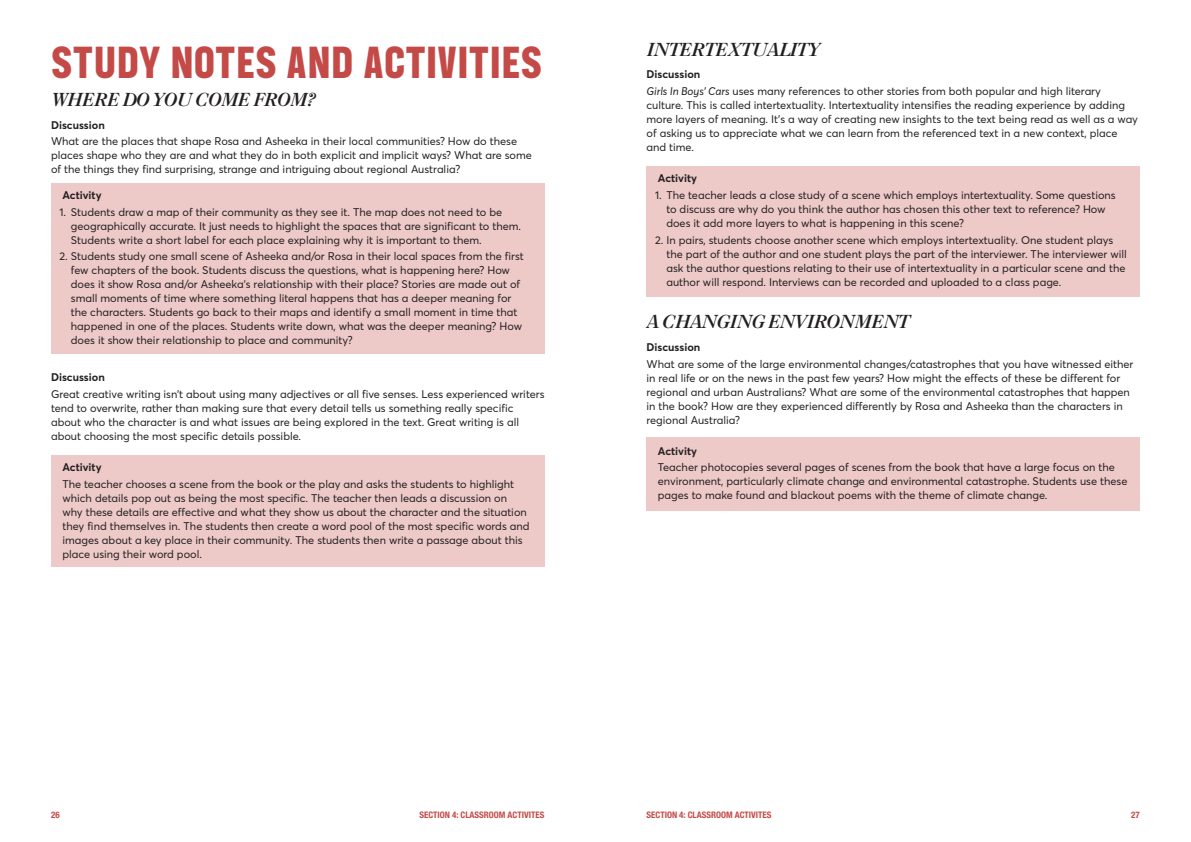
<style>
.page{position:relative;width:1191px;height:842px;background:#fff}
.page>*{position:absolute;margin:0;border:0;box-sizing:border-box;transform-origin:0 0}
.H1_2{font:800 45px "Blimone";letter-spacing:.02em;color:#c44a47}
.Body{font:italic 18px "Caslon 3 LT Std";letter-spacing:-.06em;color:#231f20}
.Body-2{font:11px/14px "Parramatta";color:#231f20}
.Body-3{font:700 11px "Parramatta";color:#231f20}
.t1{font:700 condensed 9px "Helvetica Neue LT Std";color:#c44a47}
.s1{font-style:italic}
</style>
<div class="page">
<div style="left:51px;top:183px;width:493px;height:170px;background:#edc9c8"></div>
<div style="left:51px;top:455px;width:493px;height:112px;background:#edc9c8"></div>
<div style="left:646px;top:166px;width:494px;height:131px;background:#edc9c8"></div>
<div style="left:646px;top:437px;width:494px;height:73px;background:#edc9c8"></div>
<p class="H1_2" style="left:51px;top:37px;width:492px">STUDY NOTES AND ACTIVITIES</p>
<p class="Body" style="left:51px;top:89px;width:267px">WHERE DO YOU COME FROM?</p>
<p class="Body-3" style="left:51px;top:117px;width:55px">Discussion</p>
<p class="Body-2" style="left:51px;top:134px;width:482px">What are the places that shape Rosa and Asheeka in their local communities? How do these places shape who they are and what they do in both explicit and implicit ways? What are some of the things they find surprising, strange and intriguing about regional Australia?</p>
<p class="Body-3" style="left:62px;top:187px;width:41px">Activity</p>
<p class="Body-2" style="left:71px;top:204px;width:452px;text-indent:-11px">1. Students draw a map of their community as they see it. The map does not need to be geographically accurate. It just needs to highlight the spaces that are significant to them.<br>Students write a short label for each place explaining why it is important to them.</p>
<p class="Body-2" style="left:71px;top:249px;width:454px;text-indent:-11px">2. Students study one small scene of Asheeka and/or Rosa in their local spaces from the first few chapters of the book. Students discuss the questions, what is happening here? How does it show Rosa and/or Asheeka’s relationship with their place? Stories are made out of small moments of time where something literal happens that has a deeper meaning for the characters. Students go back to their maps and identify a small moment in time that happened in one of the places. Students write down, what was the deeper meaning? How does it show their relationship to place and community?</p>
<p class="Body-3" style="left:51px;top:369px;width:55px">Discussion</p>
<p class="Body-2" style="left:51px;top:387px;width:495px">Great creative writing isn’t about using many adjectives or all five senses. Less experienced writers tend to overwrite, rather than making sure that every detail tells us something really specific about who the character is and what issues are being explored in the text. Great writing is all about choosing the most specific details possible.</p>
<p class="Body-3" style="left:62px;top:459px;width:41px">Activity</p>
<p class="Body-2" style="left:62px;top:476px;width:469px">The teacher chooses a scene from the book or the play and asks the students to highlight which details pop out as being the most specific. The teacher then leads a discussion on why these details are effective and what they show us about the character and the situation they find themselves in. The students then create a word pool of the most specific words and images about a key place in their community. The students then write a passage about this place using their word pool.</p>
<p class="Body" style="left:646px;top:39px;width:175px">INTERTEXTUALITY</p>
<p class="Body-3" style="left:646px;top:67px;width:55px">Discussion</p>
<p class="Body-2" style="left:646px;top:84px;width:493px"><span class="s1">Girls In Boys’ Cars</span> uses many references to other stories from both popular and high literary culture. This is called intertextuality. Intertextuality intensifies the reading experience by adding more layers of meaning. It’s a way of creating new insights to the text being read as well as a way of asking us to appreciate what we can learn from the referenced text in a new context, place and time.</p>
<p class="Body-3" style="left:658px;top:170px;width:41px">Activity</p>
<p class="Body-2" style="left:666px;top:188px;width:451px;text-indent:-11px">1. The teacher leads a close study of a scene which employs intertextuality. Some questions to discuss are why do you think the author has chosen this other text to reference? How does it add more layers to what is happening in this scene?</p>
<p class="Body-2" style="left:666px;top:232px;width:462px;text-indent:-11px">2. In pairs, students choose another scene which employs intertextuality. One student plays the part of the author and one student plays the part of the interviewer. The interviewer will ask the author questions relating to their use of intertextuality in a particular scene and the author will respond. Interviews can be recorded and uploaded to a class page.</p>
<p class="Body" style="left:646px;top:311px;width:265px">A CHANGING ENVIRONMENT</p>
<p class="Body-3" style="left:646px;top:339px;width:55px">Discussion</p>
<p class="Body-2" style="left:646px;top:356px;width:488px">What are some of the large environmental changes/catastrophes that you have witnessed either in real life or on the news in the past few years? How might the effects of these be different for regional and urban Australians? What are some of the environmental catastrophes that happen in the book? How are they experienced differently by Rosa and Asheeka than the characters in regional Australia?</p>
<p class="Body-3" style="left:658px;top:443px;width:41px">Activity</p>
<p class="Body-2" style="left:658px;top:460px;width:471px">Teacher photocopies several pages of scenes from the book that have a large focus on the environment, particularly climate change and environmental catastrophe. Students use these pages to make found and blackout poems with the theme of climate change.</p>
<p class="t1" style="left:419px;top:809px;width:127px">SECTION 4: CLASSROOM ACTIVITES</p>
<p class="t1" style="left:646px;top:809px;width:127px">SECTION 4: CLASSROOM ACTIVITES</p>
<p class="t1" style="left:51px;top:809px;width:10px">26</p>
<p class="t1" style="left:1131px;top:809px;width:10px">27</p>
</div>
